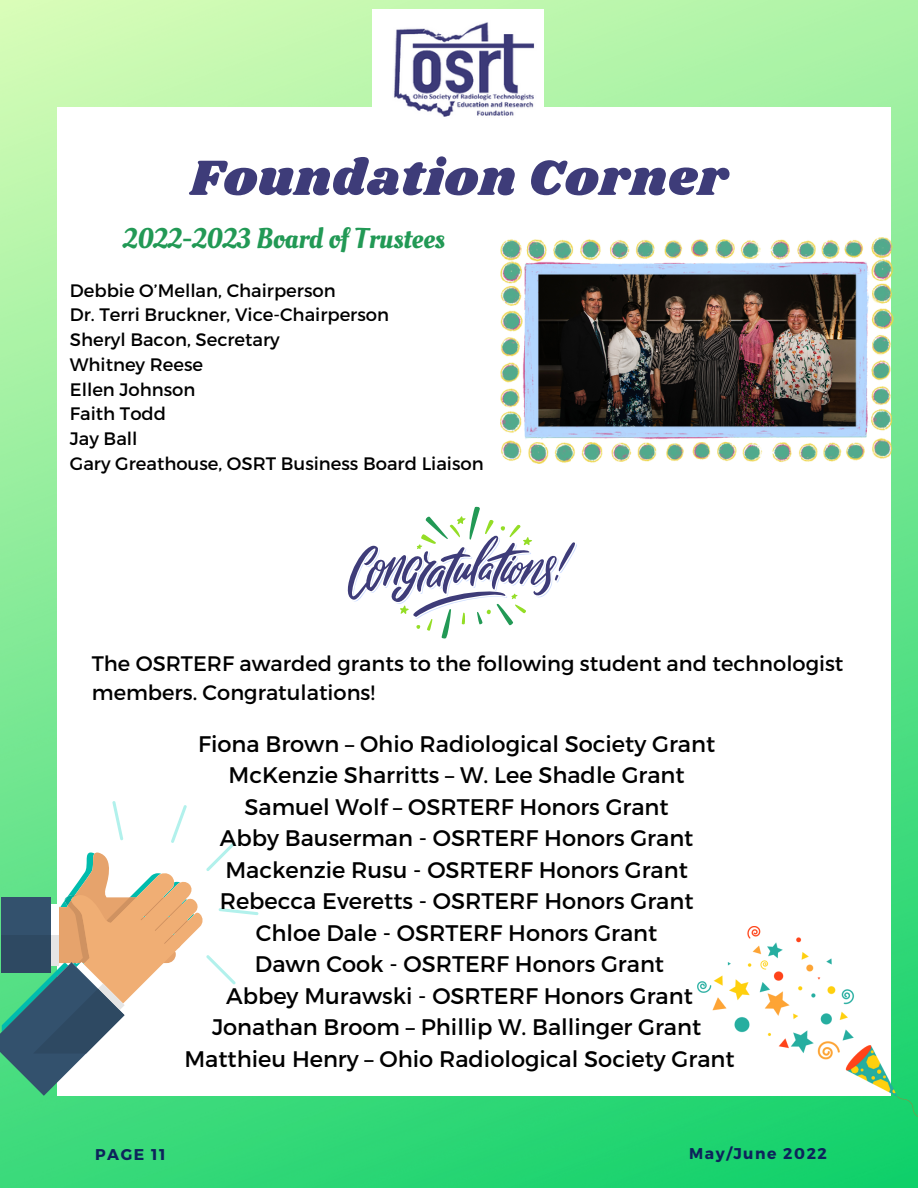
<style>
.page{position:relative;width:918px;height:1188px;background:#fff}
.page>*{position:absolute;margin:0;border:0;box-sizing:border-box;transform-origin:0 0}
.t1{font:51.3px "Shrikhand";letter-spacing:.02em;color:#3e3c79}
.t2{font:28.5px "Oleo Script";color:#295}
.t3{font:22.5px "Montserrat";color:#000}
.t4{font:21px/29.2px "Montserrat";color:#000}
.t5{font:18px "Montserrat";color:#000}
.t6{font:700 15.6px "Montserrat";letter-spacing:.1em;color:#0d235b}
</style>
<div class="page">
<img style="left:0;top:0;width:918px;height:1188px">
<div style="left:58px;top:107px;width:833px;height:989px;background:#fff"></div>
<img style="left:372px;top:10px;width:171px;height:107px">
<img style="left:501px;top:237px;width:392px;height:227px">
<svg style="left:347px;top:506px;width:230px;height:133px"></svg>
<svg style="left:0;top:801px;width:259px;height:295px"></svg>
<img style="left:698px;top:926px;width:220px;height:195px">
<p class="t1" style="left:190px;top:142px;width:539px">Foundation Corner</p>
<p class="t2" style="left:123px;top:220px;width:323px">2022-2023 Board of Trustees</p>
<p class="t5" style="left:70px;top:279px;width:267px">Debbie O’Mellan, Chairperson</p>
<p class="t5" style="left:70px;top:303px;width:321px">Dr. Terri Bruckner, Vice-Chairperson</p>
<p class="t5" style="left:70px;top:328px;width:211px">Sheryl Bacon, Secretary</p>
<p class="t5" style="left:70px;top:353px;width:135px">Whitney Reese</p>
<p class="t5" style="left:70px;top:378px;width:127px">Ellen Johnson</p>
<p class="t5" style="left:70px;top:402px;width:98px">Faith Todd</p>
<p class="t5" style="left:70px;top:427px;width:69px">Jay Ball</p>
<p class="t5" style="left:70px;top:452px;width:415px">Gary Greathouse, OSRT Business Board Liaison</p>
<p class="t4" style="left:92px;top:647px;width:753px">The OSRTERF awarded grants to the following student and technologist members. Congratulations!</p>
<p class="t3" style="left:198px;top:729px;width:519px">Fiona Brown – Ohio Radiological Society Grant</p>
<p class="t3" style="left:229px;top:761px;width:458px">McKenzie Sharritts – W. Lee Shadle Grant</p>
<p class="t3" style="left:245px;top:792px;width:426px">Samuel Wolf – OSRTERF Honors Grant</p>
<p class="t3" style="left:220px;top:824px;width:475px">Abby Bauserman - OSRTERF Honors Grant</p>
<p class="t3" style="left:225px;top:855px;width:464px">Mackenzie Rusu - OSRTERF Honors Grant</p>
<p class="t3" style="left:220px;top:887px;width:475px">Rebecca Everetts - OSRTERF Honors Grant</p>
<p class="t3" style="left:256px;top:918px;width:403px">Chloe Dale - OSRTERF Honors Grant</p>
<p class="t3" style="left:255px;top:950px;width:411px">Dawn Cook - OSRTERF Honors Grant</p>
<p class="t3" style="left:226px;top:981px;width:468px">Abbey Murawski - OSRTERF Honors Grant</p>
<p class="t3" style="left:212px;top:1013px;width:491px">Jonathan Broom – Phillip W. Ballinger Grant</p>
<p class="t3" style="left:184px;top:1044px;width:552px">Matthieu Henry – Ohio Radiological Society Grant</p>
<p class="t6" style="left:95px;top:1144px;width:72px">PAGE 11</p>
<p class="t6" style="left:689px;top:1143px;width:139px">May/June 2022</p>
</div>
